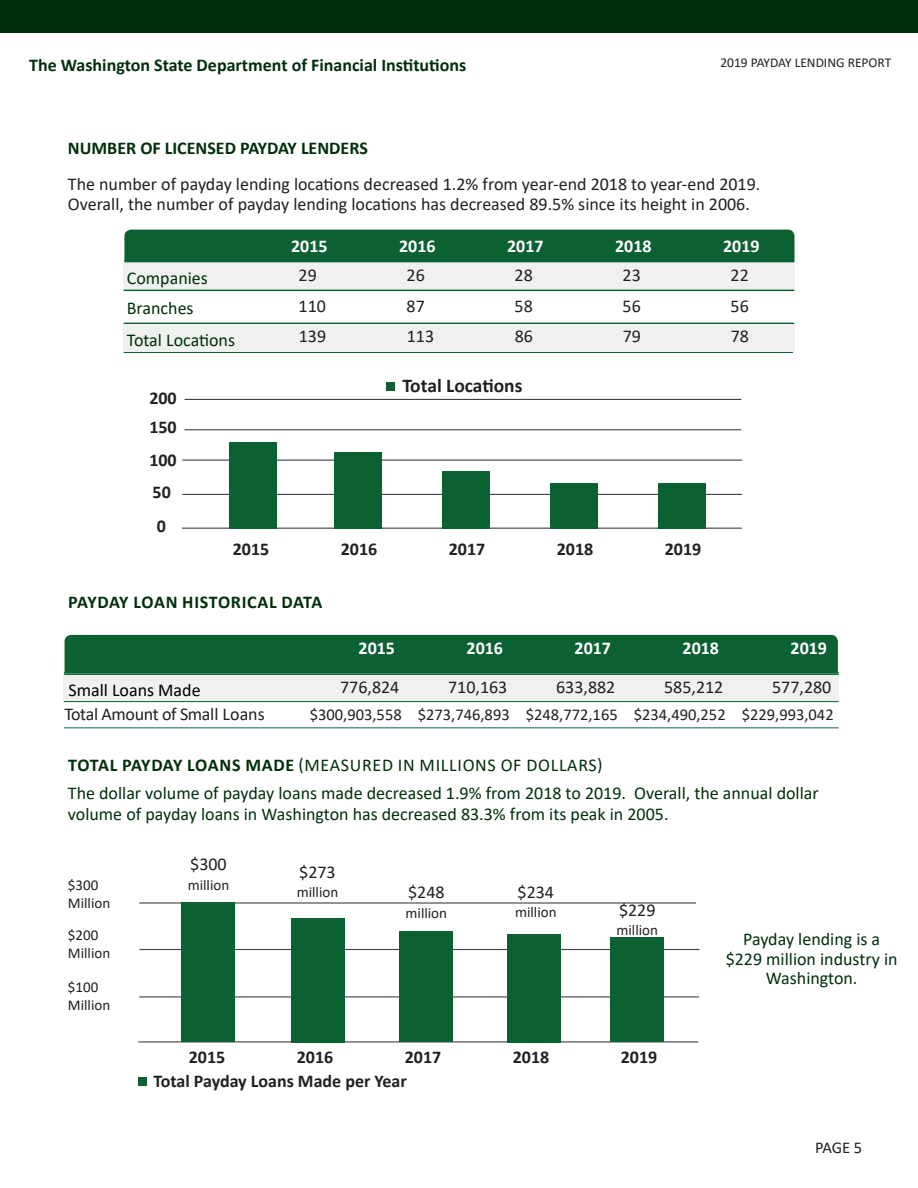
<style>
.page{position:relative;width:918px;height:1188px;background:#fff}
.page>*{position:absolute;margin:0;border:0;box-sizing:border-box;transform-origin:0 0}
.t1{font:700 19.5px "Calibri";color:#231f20}
.Space_after_for_list{font:18px/19.5px "Calibri";color:#231f20}
.Space_after_for_list-2{font:18px/19.5px "Calibri";color:#002f0b}
.t2{font:700 18px "Calibri";color:#002f0b}
.Space_after_for_list-3{font:700 18px "Calibri";color:#231f20}
.Space_after_for_list-4{font:18px "Calibri";letter-spacing:.04em;color:#002f0b}
.Space_after_for_list-5{font:700 18px "Calibri";color:#fff}
.t3{font:700 18px "Calibri";letter-spacing:.025em;color:#002f0b}
.Space_after_for_list-6{font:18px "Calibri";letter-spacing:-.02em;color:#231f20}
.t4{font:18px "Calibri";color:#000}
.t5{font:16.5px "Calibri";color:#231f20}
.Space_after_for_list-7{font:15px/18px "Calibri";color:#231f20}
.t6{font:13.5px "Calibri";color:#231f20}
.s1{font-weight:700}
</style>
<div class="page">
<div style="left:0;top:0;width:918px;height:32px;background:#002f0b"></div>
<div style="left:65px;top:635px;width:773px;height:37px;background:#0c6133"></div>
<hr style="left:64px;top:672px;width:774px;height:2px;background:#0c6133">
<div style="left:64px;top:675px;width:775px;height:27px;background:#eef1ed"></div>
<hr style="left:64px;top:701px;width:774px;height:1px;background:#0c6133">
<hr style="left:64px;top:674px;width:774px;height:1px;background:#0c6133">
<hr style="left:64px;top:727px;width:774px;height:1px;background:#0c6133">
<hr style="left:140px;top:949px;width:559px;height:1px;background:#414243">
<hr style="left:139px;top:902px;width:557px;height:2px;background:#414243">
<hr style="left:139px;top:996px;width:560px;height:2px;background:#414243">
<hr style="left:138px;top:1041px;width:560px;height:1px;background:#414243">
<div style="left:610px;top:938px;width:54px;height:104px;background:#0c6133"></div>
<div style="left:182px;top:902px;width:54px;height:140px;background:#0c6133"></div>
<div style="left:291px;top:918px;width:54px;height:124px;background:#0c6133"></div>
<div style="left:399px;top:932px;width:54px;height:110px;background:#0c6133"></div>
<div style="left:507px;top:934px;width:54px;height:108px;background:#0c6133"></div>
<div style="left:123px;top:264px;width:672px;height:27px;background:#eef1ed"></div>
<div style="left:124px;top:230px;width:671px;height:32px;background:#0c6133"></div>
<hr style="left:125px;top:260px;width:326px;height:1px;background:#0c6133">
<hr style="left:124px;top:290px;width:670px;height:1px;background:#0c6133">
<hr style="left:124px;top:323px;width:670px;height:1px;background:#0c6133">
<hr style="left:124px;top:352px;width:669px;height:1px;background:#0c6133">
<div style="left:123px;top:324px;width:672px;height:28px;background:#eef1ed"></div>
<hr style="left:182px;top:460px;width:560px;height:1px;background:#414243">
<hr style="left:184px;top:429px;width:557px;height:1px;background:#414243">
<hr style="left:182px;top:494px;width:560px;height:1px;background:#414243">
<hr style="left:182px;top:528px;width:560px;height:1px;background:#414243">
<hr style="left:184px;top:399px;width:557px;height:1px;background:#414243">
<div style="left:659px;top:484px;width:47px;height:45px;background:#0c6133"></div>
<div style="left:229px;top:442px;width:47px;height:87px;background:#0c6133"></div>
<div style="left:334px;top:452px;width:48px;height:77px;background:#0c6133"></div>
<div style="left:442px;top:471px;width:48px;height:58px;background:#0c6133"></div>
<div style="left:551px;top:484px;width:47px;height:45px;background:#0c6133"></div>
<div style="left:386px;top:382px;width:9px;height:9px;background:#0c6133"></div>
<div style="left:138px;top:1078px;width:9px;height:8px;background:#0c6133"></div>
<p class="t2" style="left:29px;top:52px;width:439px">The Washington State Department of Financial Institutions</p>
<p class="t6" style="left:720px;top:53px;width:172px">2019 PAYDAY LENDING REPORT</p>
<p class="t2" style="left:68px;top:136px;width:301px">NUMBER OF LICENSED PAYDAY LENDERS</p>
<p class="Space_after_for_list" style="left:68px;top:174px;width:694px">The number of payday lending locations decreased 1.2% from year-end 2018 to year-end 2019.<br>Overall, the number of payday lending locations has decreased 89.5% since its height in 2006.</p>
<p class="Space_after_for_list-2" style="left:127px;top:267px;width:83px">Companies</p>
<p class="Space_after_for_list-2" style="left:127px;top:297px;width:68px">Branches</p>
<p class="Space_after_for_list-2" style="left:127px;top:330px;width:110px">Total Locations</p>
<p class="Space_after_for_list-3" style="left:149px;top:385px;width:29px">200</p>
<p class="Space_after_for_list-3" style="left:149px;top:415px;width:29px">150</p>
<p class="Space_after_for_list-3" style="left:149px;top:447px;width:29px">100</p>
<p class="Space_after_for_list-3" style="left:153px;top:479px;width:20px">50</p>
<p class="Space_after_for_list-3" style="left:157px;top:513px;width:11px">0</p>
<p class="Space_after_for_list-5" style="left:291px;top:233px;width:38px">2015</p>
<p class="Space_after_for_list-5" style="left:399px;top:233px;width:38px">2016</p>
<p class="Space_after_for_list-5" style="left:507px;top:233px;width:38px">2017</p>
<p class="Space_after_for_list-5" style="left:615px;top:233px;width:38px">2018</p>
<p class="Space_after_for_list-5" style="left:723px;top:233px;width:38px">2019</p>
<p class="Space_after_for_list" style="left:299px;top:265px;width:20px">29</p>
<p class="Space_after_for_list" style="left:407px;top:265px;width:20px">26</p>
<p class="Space_after_for_list" style="left:515px;top:265px;width:20px">28</p>
<p class="Space_after_for_list" style="left:623px;top:265px;width:20px">23</p>
<p class="Space_after_for_list" style="left:731px;top:265px;width:20px">22</p>
<p class="Space_after_for_list" style="left:299px;top:296px;width:29px">110</p>
<p class="Space_after_for_list" style="left:407px;top:296px;width:20px">87</p>
<p class="Space_after_for_list" style="left:515px;top:296px;width:20px">58</p>
<p class="Space_after_for_list" style="left:623px;top:296px;width:20px">56</p>
<p class="Space_after_for_list" style="left:731px;top:296px;width:20px">56</p>
<p class="Space_after_for_list" style="left:299px;top:325px;width:29px">139</p>
<p class="Space_after_for_list" style="left:407px;top:325px;width:29px">113</p>
<p class="Space_after_for_list" style="left:515px;top:325px;width:20px">86</p>
<p class="Space_after_for_list" style="left:623px;top:325px;width:20px">79</p>
<p class="Space_after_for_list" style="left:731px;top:325px;width:20px">78</p>
<p class="t1" style="left:402px;top:372px;width:122px">Total Locations</p>
<p class="Space_after_for_list-3" style="left:233px;top:536px;width:38px">2015</p>
<p class="Space_after_for_list-3" style="left:341px;top:536px;width:38px">2016</p>
<p class="Space_after_for_list-3" style="left:449px;top:536px;width:38px">2017</p>
<p class="Space_after_for_list-3" style="left:557px;top:536px;width:38px">2018</p>
<p class="Space_after_for_list-3" style="left:665px;top:536px;width:38px">2019</p>
<p class="t3" style="left:68px;top:589px;width:256px">PAYDAY LOAN HISTORICAL DATA</p>
<p class="t4" style="left:68px;top:678px;width:134px">Small Loans Made</p>
<p class="Space_after_for_list-6" style="left:64px;top:701px;width:202px">Total Amount of Small Loans</p>
<p class="Space_after_for_list-5" style="left:359px;top:636px;width:38px">2015</p>
<p class="Space_after_for_list-5" style="left:467px;top:636px;width:38px">2016</p>
<p class="Space_after_for_list-5" style="left:575px;top:636px;width:38px">2017</p>
<p class="Space_after_for_list-5" style="left:683px;top:636px;width:38px">2018</p>
<p class="Space_after_for_list-5" style="left:791px;top:636px;width:38px">2019</p>
<p class="Space_after_for_list" style="left:340px;top:676px;width:61px">776,824</p>
<p class="Space_after_for_list" style="left:448px;top:676px;width:61px">710,163</p>
<p class="Space_after_for_list" style="left:556px;top:676px;width:61px">633,882</p>
<p class="Space_after_for_list" style="left:664px;top:676px;width:61px">585,212</p>
<p class="Space_after_for_list" style="left:772px;top:676px;width:61px">577,280</p>
<p class="t5" style="left:310px;top:703px;width:525px">$300,903,558 $273,746,893 $248,772,165 $234,490,252 $229,993,042</p>
<p class="Space_after_for_list-4" style="left:68px;top:753px;width:536px"><span class="s1">TOTAL PAYDAY LOANS MADE</span> (MEASURED IN MILLIONS OF DOLLARS)</p>
<p class="Space_after_for_list-2" style="left:68px;top:782px;width:752px;line-height:21px">The dollar volume of payday loans made decreased 1.9% from 2018 to 2019. Overall, the annual dollar volume of payday loans in Washington has decreased 83.3% from its peak in 2005.</p>
<p class="Space_after_for_list-7" style="left:68px;top:876px;width:44px">$300<br>Million</p>
<p class="Space_after_for_list-7" style="left:68px;top:926px;width:44px">$200<br>Million</p>
<p class="Space_after_for_list-7" style="left:68px;top:977px;width:44px">$100<br>Million</p>
<p class="Space_after_for_list" style="left:190px;top:854px;width:38px">$300</p>
<p class="Space_after_for_list-7" style="left:188px;top:875px;width:43px">million</p>
<p class="Space_after_for_list" style="left:299px;top:861px;width:38px">$273</p>
<p class="Space_after_for_list-7" style="left:297px;top:883px;width:43px">million</p>
<p class="Space_after_for_list" style="left:408px;top:882px;width:38px">$248</p>
<p class="Space_after_for_list-7" style="left:406px;top:903px;width:43px">million</p>
<p class="Space_after_for_list" style="left:518px;top:882px;width:38px">$234</p>
<p class="Space_after_for_list-7" style="left:515px;top:903px;width:43px">million</p>
<p class="Space_after_for_list" style="left:619px;top:899px;width:38px">$229</p>
<p class="Space_after_for_list-7" style="left:617px;top:921px;width:43px">million</p>
<p class="Space_after_for_list-3" style="left:189px;top:1044px;width:38px">2015</p>
<p class="Space_after_for_list-3" style="left:297px;top:1044px;width:38px">2016</p>
<p class="Space_after_for_list-3" style="left:405px;top:1044px;width:38px">2017</p>
<p class="Space_after_for_list-3" style="left:513px;top:1044px;width:38px">2018</p>
<p class="Space_after_for_list-3" style="left:621px;top:1044px;width:38px">2019</p>
<p class="Space_after_for_list-3" style="left:153px;top:1068px;width:255px">Total Payday Loans Made per Year</p>
<p class="Space_after_for_list-2" style="left:726px;top:929px;width:174px;text-align:center">Payday lending is a $229 million industry in<br>Washington.</p>
<p class="t5" style="left:815px;top:1136px;width:49px">PAGE 5</p>
</div>
